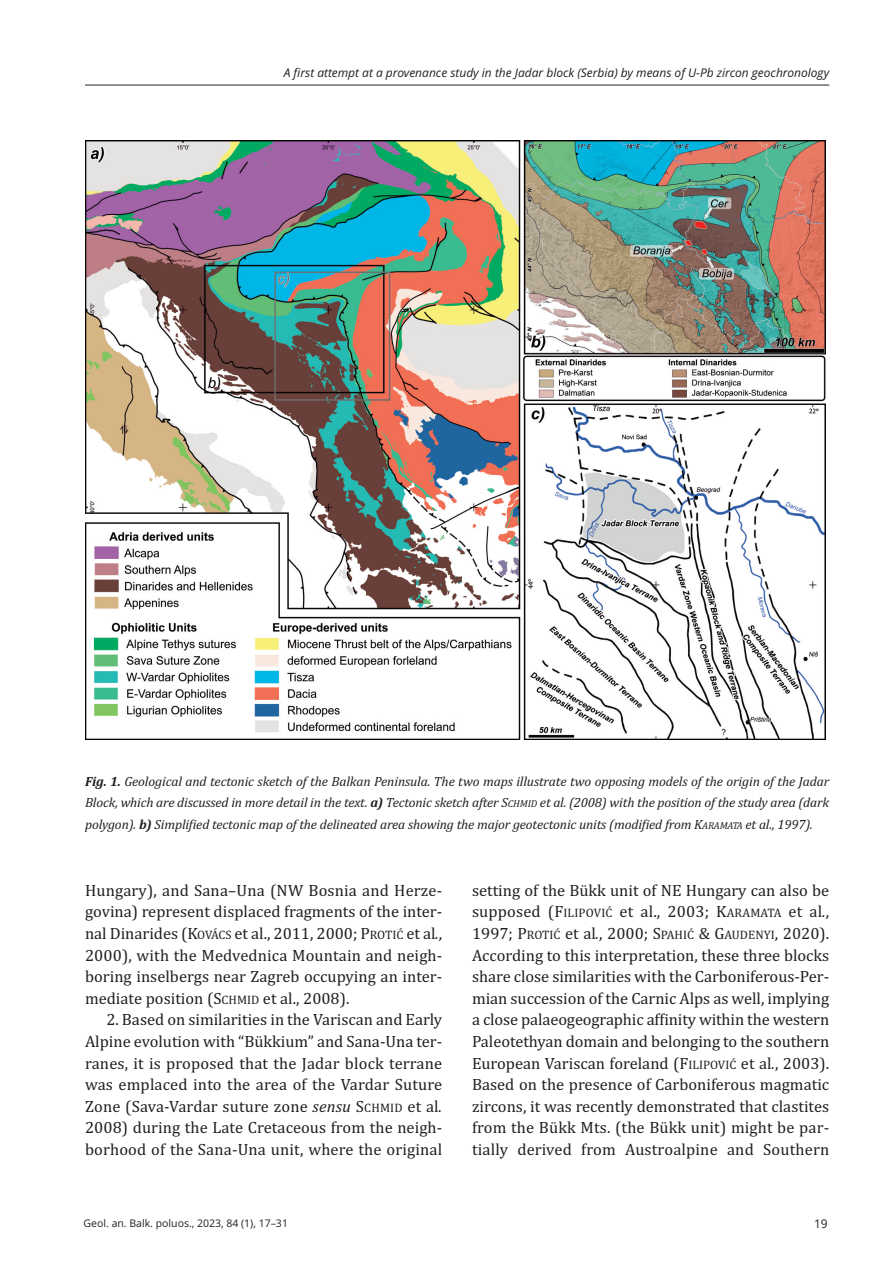
<style>
.page{position:relative;width:893px;height:1263px;background:#fff}
.page>*{position:absolute;margin:0;border:0;box-sizing:border-box;transform-origin:0 0}
.t1{font:16.5px/21.6px "Cambria";letter-spacing:.01em;color:#231f20;text-align:justify}
.t2{font:italic 13.5px/21.6px "Cambria";letter-spacing:-.01em;color:#231f20;text-align:justify}
.t3{font:italic 12px "Open Sans";color:#231f20}
.t4{font:12px "Open Sans";color:#231f20}
.t5{font:10.5px "Open Sans";color:#231f20}
.s1{font-weight:700}
.s2{font-size:10.2px}
.s3{font-size:12.3px}
.s4{font-style:italic}
</style>
<div class="page">
<hr style="left:85px;top:85px;width:744px;height:1px;background:#231f20">
<img style="left:85px;top:140px;width:740px;height:600px">
<p class="t3" style="left:284px;top:66px;width:547px">A first attempt at a provenance study in the Jadar block (Serbia) by means of U-Pb zircon geochronology</p>
<p class="t2" style="left:85px;top:770px;width:746px"><span class="s1">Fig. 1.</span> Geological and tectonic sketch of the Balkan Peninsula. The two maps illustrate two opposing models of the origin of the Jadar Block, which are discussed in more detail in the text. <span class="s1">a)</span> Tectonic sketch after S<span class="s2">chmid</span> et al. (2008) with the position of the study area (dark polygon). <span class="s1">b)</span> Simplified tectonic map of the delineated area showing the major geotectonic units (modified from K<span class="s2">ArAmATA</span> et al., 1997).</p>
<p class="t1" style="left:85px;top:879px;width:359px">Hungary), and Sana–Una (Nw Bosnia and Herze&shy;govina) represent displaced fragments of the inter&shy;nal Dinarides (K<span class="s3">OVáCS</span> et al., 2011, 2000; P<span class="s3">rOTIć</span> et al<span class="s4">.</span>, 2000), with the Medvednica Mountain and neigh&shy;boring inselbergs near Zagreb occupying an inter&shy;mediate position (S<span class="s3">CHMID</span> et al., 2008).</p>
<p class="t1" style="left:85px;top:1009px;width:359px;text-indent:21px">2. Based on similarities in the Variscan and Early Alpine evolution with “Bükkium” and Sana-Una ter&shy;ranes, it is proposed that the Jadar block terrane was emplaced into the area of the Vardar Suture Zone (Sava-Vardar suture zone <span class="s4">sensu</span> S<span class="s3">CHMID</span> et al<span class="s4">.<br></span>2008) during the Late Cretaceous from the neigh&shy;borhood of the Sana-Una unit, where the original</p>
<p class="t1" style="left:472px;top:879px;width:359px">setting of the Bükk unit of NE Hungary can also be supposed (F<span class="s3">ILIPOVIć</span> et al., 2003; K<span class="s3">ArAMATA</span> et al<span class="s4">.</span>, 1997; P<span class="s3">rOTIć</span> et al<span class="s4">.</span>, 2000; S<span class="s3">PAHIć</span> &amp; G<span class="s3">AUDENYI</span>, 2020).<br>According to this interpretation, these three blocks share close similarities with the Carboniferous-Per&shy;mian succession of the Carnic Alps as well, implying a close palaeogeographic affinity within the western Paleotethyan domain and belonging to the southern European Variscan foreland (F<span class="s3">ILIPOVIć</span> et al<span class="s4">.</span>, 2003).<br>Based on the presence of Carboniferous magmatic zircons, it was recently demonstrated that clastites from the Bükk Mts. (the Bükk unit) might be par&shy;tially derived from Austroalpine and Southern</p>
<p class="t5" style="left:84px;top:1217px;width:206px">Geol. an. Balk. poluos., 2023, 84 (1), 17–31</p>
<p class="t4" style="left:814px;top:1217px;width:15px">19</p>
</div>
